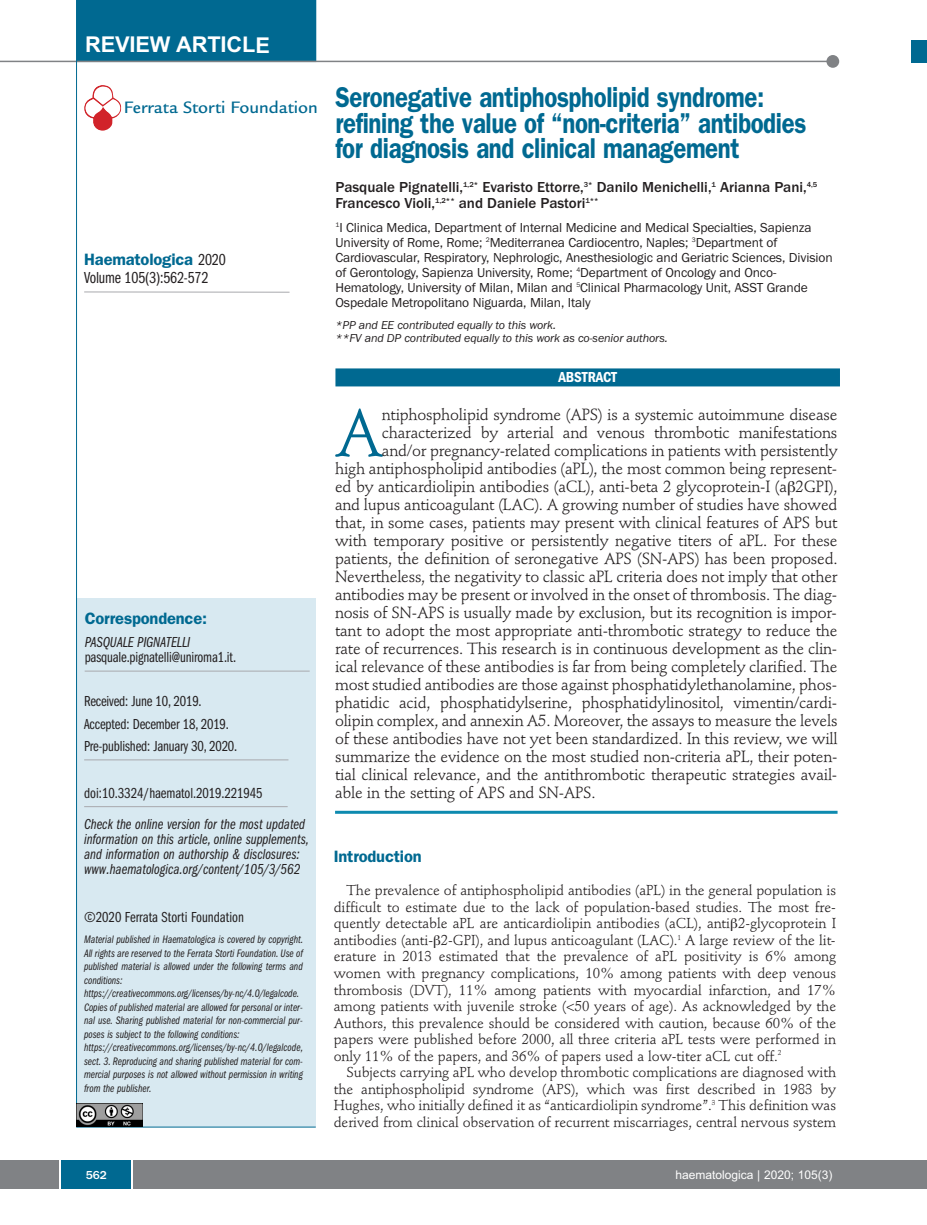
<style>
.page{position:relative;width:927px;height:1225px;background:#fff}
.page>*{position:absolute;margin:0;border:0;box-sizing:border-box;transform-origin:0 0}
.t1{font:66.45px "Stempel Schneidler";color:#006991}
.t2{font:600 28.8px/25.5px "Franklin Gothic";letter-spacing:-.015em;color:#006991;scale:.83 1}
.t3{font:700 21.75px "Arial";letter-spacing:-.01em;color:#fff}
.t4{font:500 18px "Legacy Sans";color:#006991}
.t5{font:600 16.5px "Franklin Gothic";letter-spacing:-.01em;color:#006991}
.t6{font:16.5px "Franklin Gothic Book Cmpr";letter-spacing:-.01em;color:#231f20}
.t7{font:16.05px "Stempel Schneidler";letter-spacing:-.015em;color:#231f20}
.t8{font:15px/15px "Franklin Gothic Book Cmpr Ital";color:#231f20}
.t9{font:15px/22.5px "Franklin Gothic Book Cmpr";letter-spacing:-.01em;color:#231f20}
.t10{font:500 15px/16.5px "Franklin Gothic";color:#231f20}
.t11{font:600 condensed 15px "Franklin Gothic";letter-spacing:-.005em;color:#fff}
.t12{font:14.25px/16.5px "Stempel Schneidler";letter-spacing:-.005em;color:#231f20;text-align:justify}
.t13{font:13.5px/15px "Franklin Gothic";letter-spacing:-.01em;color:#231f20}
.t14{font:italic 12px/13.5px "Franklin Gothic";letter-spacing:-.01em;color:#231f20}
.t15{font:12px "Arial";color:#fff}
.t16{font:500 12px "Franklin Gothic";color:#fff}
.t17{font:11.25px/13.5px "Franklin Gothic Book Cmpr Ital";color:#231f20}
.s1{font-family:"Franklin Gothic Book Cmpr";font-weight:400;color:#231f20}
</style>
<div class="page">
<div style="left:911px;top:40px;width:16px;height:22px;background:#006991"></div>
<div style="left:910px;top:1160px;width:17px;height:28px;background:#808285"></div>
<div style="left:0;top:1160px;width:910px;height:28px;background:#808285"></div>
<div style="left:61px;top:1160px;width:71px;height:28px;background:#006991"></div>
<svg style="left:60px;top:1160px;width:1px;height:28px"></svg>
<svg style="left:132px;top:1160px;width:1px;height:28px"></svg>
<div style="left:77px;top:598px;width:239px;height:529px;background:#d8e9f1"></div>
<hr style="left:84px;top:759px;width:204px;height:1px;background:#a8a9ad">
<hr style="left:85px;top:671px;width:225px;height:1px;background:#a8a9ad">
<hr style="left:76px;top:1126px;width:240px;height:1px;background:#006991">
<hr style="left:84px;top:292px;width:206px;height:1px;background:#a8a9ad">
<div style="left:77px;top:0;width:239px;height:62px;background:#006991"></div>
<hr style="left:0;top:61px;width:830px;height:1px;background:#808285">
<div style="left:826px;top:55px;width:13px;height:13px;background:#808285;border-radius:50%"></div>
<hr style="left:84px;top:806px;width:204px;height:1px;background:#a8a9ad">
<hr style="left:76px;top:0;width:1px;height:1126px;background:#006991">
<img style="left:77px;top:1103px;width:65px;height:23px">
<img style="left:84px;top:85px;width:37px;height:46px">
<hr style="left:335px;top:811px;width:502px;height:3px;background:#0d8aaf">
<div style="left:335px;top:368px;width:505px;height:18px;background:#006991"></div>
<h3 class="t3" style="left:85px;top:32px;width:186px">REVIEW ARTICLE</h3>
<p class="t4" style="left:124px;top:101px;width:196px">Ferrata Storti Foundation</p>
<p class="t5" style="left:84px;top:254px;width:143px">Haematologica <span class="s1">2020</span></p>
<p class="t6" style="left:84px;top:272px;width:126px">Volume 105(3):562-572</p>
<p class="t5" style="left:85px;top:612px;width:124px">Correspondence:</p>
<p class="t8" style="left:85px;top:636px;width:107px">PASQUALE PIGNATELLI</p>
<p class="t9" style="left:85px;top:647px;width:153px">pasquale.pignatelli@uniroma1.it.</p>
<p class="t9" style="left:84px;top:691px;width:155px">Received: June 10, 2019.<br>Accepted: December 18, 2019.<br>Pre-published: January 30, 2020.</p>
<p class="t9" style="left:84px;top:783px;width:180px">doi:10.3324/haematol.2019.221945</p>
<p class="t8" style="left:84px;top:817px;width:226px">Check the online version for the most updated information on this article, online supplements, and information on authorship &amp; disclosures: www.haematologica.org/content/105/3/562</p>
<p class="t9" style="left:84px;top:907px;width:161px">©2020 Ferrata Storti Foundation</p>
<p class="t17" style="left:84px;top:933px;width:221px">Material published in Haematologica is covered by copyright.<br>All rights are reserved to the Ferrata Storti Foundation. Use of published material is allowed under the following terms and conditions: https://creativecommons.org/licenses/by-nc/4.0/legalcode.<br>Copies of published material are allowed for personal or inter&shy;nal use. Sharing published material for non-commercial pur&shy;poses is subject to the following conditions: https://creativecommons.org/licenses/by-nc/4.0/legalcode, sect. 3. Reproducing and sharing published material for com&shy;mercial purposes is not allowed without permission in writing from the publisher.</p>
<h2 class="t2" style="left:335px;top:87px;width:569px">Seronegative antiphospholipid syndrome: refining the value of “non-criteria” antibodies for diagnosis and clinical management</h2>
<p class="t10" style="left:336px;top:178px;width:483px">Pasquale Pignatelli,<sup>1,2*</sup> Evaristo Ettorre,<sup>3*</sup> Danilo Menichelli,<sup>1</sup> Arianna Pani,<sup>4,5<br></sup>Francesco Violi,<sup>1,2**</sup> and Daniele Pastori<sup>1**</sup></p>
<p class="t13" style="left:335px;top:220px;width:499px"><sup>1</sup>I Clinica Medica, Department of Internal Medicine and Medical Specialties, Sapienza University of Rome, Rome; <sup>2</sup>Mediterranea Cardiocentro, Naples; <sup>3</sup>Department of Cardiovascular, Respiratory, Nephrologic, Anesthesiologic and Geriatric Sciences, Division of Gerontology, Sapienza University, Rome; <sup>4</sup>Department of Oncology and Onco-Hematology, University of Milan, Milan and <sup>5</sup>Clinical Pharmacology Unit, ASST Grande Ospedale Metropolitano Niguarda, Milan, Italy</p>
<p class="t14" style="left:336px;top:318px;width:334px">*PP and EE contributed equally to this work.<br>**FV and DP contributed equally to this work as co-senior authors.</p>
<p class="t11" style="left:558px;top:372px;width:60px">ABSTRACT</p>
<h1 class="t1" style="left:335px;top:406px;width:49px">A</h1>
<p class="t7" style="left:382px;top:408px;width:457px">ntiphospholipid syndrome (APS) is a systemic autoimmune disease</p>
<p class="t7" style="left:382px;top:426px;width:457px">characterized by arterial and venous thrombotic manifestations</p>
<p class="t7" style="left:382px;top:444px;width:457px">and/or pregnancy-related complications in patients with persistently</p>
<p class="t7" style="left:335px;top:462px;width:504px">high antiphospholipid antibodies (aPL), the most common being represent-</p>
<p class="t7" style="left:335px;top:480px;width:504px">ed by anticardiolipin antibodies (aCL), anti-beta 2 glycoprotein-I (a 2GPI),</p>
<p class="t7" style="left:335px;top:498px;width:504px">and lupus anticoagulant (LAC). A growing number of studies have showed</p>
<p class="t7" style="left:335px;top:516px;width:504px">that, in some cases, patients may present with clinical features of APS but</p>
<p class="t7" style="left:335px;top:534px;width:504px">with temporary positive or persistently negative titers of aPL. For these</p>
<p class="t7" style="left:335px;top:552px;width:504px">patients, the definition of seronegative APS (SN-APS) has been proposed.</p>
<p class="t7" style="left:335px;top:570px;width:504px">Nevertheless, the negativity to classic aPL criteria does not imply that other</p>
<p class="t7" style="left:335px;top:588px;width:504px">antibodies may be present or involved in the onset of thrombosis. The diag-</p>
<p class="t7" style="left:335px;top:606px;width:503px">nosis of SN-APS is usually made by exclusion, but its recognition is impor-</p>
<p class="t7" style="left:335px;top:624px;width:504px">tant to adopt the most appropriate anti-thrombotic strategy to reduce the</p>
<p class="t7" style="left:335px;top:642px;width:504px">rate of recurrences. This research is in continuous development as the clin-</p>
<p class="t7" style="left:335px;top:660px;width:504px">ical relevance of these antibodies is far from being completely clarified. The</p>
<p class="t7" style="left:335px;top:678px;width:504px">most studied antibodies are those against phosphatidylethanolamine, phos-</p>
<p class="t7" style="left:335px;top:695px;width:504px">phatidic acid, phosphatidylserine, phosphatidylinositol, vimentin/cardi-</p>
<p class="t7" style="left:335px;top:713px;width:504px">olipin complex, and annexin A5. Moreover, the assays to measure the levels</p>
<p class="t7" style="left:335px;top:731px;width:504px">of these antibodies have not yet been standardized. In this review, we will</p>
<p class="t7" style="left:335px;top:749px;width:504px">summarize the evidence on the most studied non-criteria aPL, their poten-</p>
<p class="t7" style="left:335px;top:767px;width:504px">tial clinical relevance, and the antithrombotic therapeutic strategies avail-</p>
<p class="t7" style="left:335px;top:786px;width:262px">able in the setting of APS and SN-APS.</p>
<p class="t5" style="left:334px;top:851px;width:89px">Introduction</p>
<p class="t12" style="left:334px;top:883px;width:504px;text-indent:13px">The prevalence of antiphospholipid antibodies (aPL) in the general population is difficult to estimate due to the lack of population-based studies. The most fre&shy;quently detectable aPL are anticardiolipin antibodies (aCL), anti 2-glycoprotein I antibodies (anti- 2-GPI), and lupus anticoagulant (LAC).<sup>1</sup> A large review of the lit&shy;erature in 2013 estimated that the prevalence of aPL positivity is 6% among women with pregnancy complications, 10% among patients with deep venous thrombosis (DVT), 11% among patients with myocardial infarction, and 17% among patients with juvenile stroke (&lt;50 years of age). As acknowledged by the Authors, this prevalence should be considered with caution, because 60% of the papers were published before 2000, all three criteria aPL tests were performed in only 11% of the papers, and 36% of papers used a low-titer aCL cut off.<sup>2</sup></p>
<p class="t12" style="left:334px;top:1065px;width:504px;text-indent:13px">Subjects carrying aPL who develop thrombotic complications are diagnosed with the antiphospholipid syndrome (APS), which was first described in 1983 by Hughes, who initially defined it as “anticardiolipin syndrome”.<sup>3</sup> This definition was derived from clinical observation of recurrent miscarriages, central nervous system</p>
<p class="t16" style="left:86px;top:1167px;width:23px">562</p>
<p class="t15" style="left:676px;top:1167px;width:158px">haematologica | 2020; 105(3)</p>
</div>
